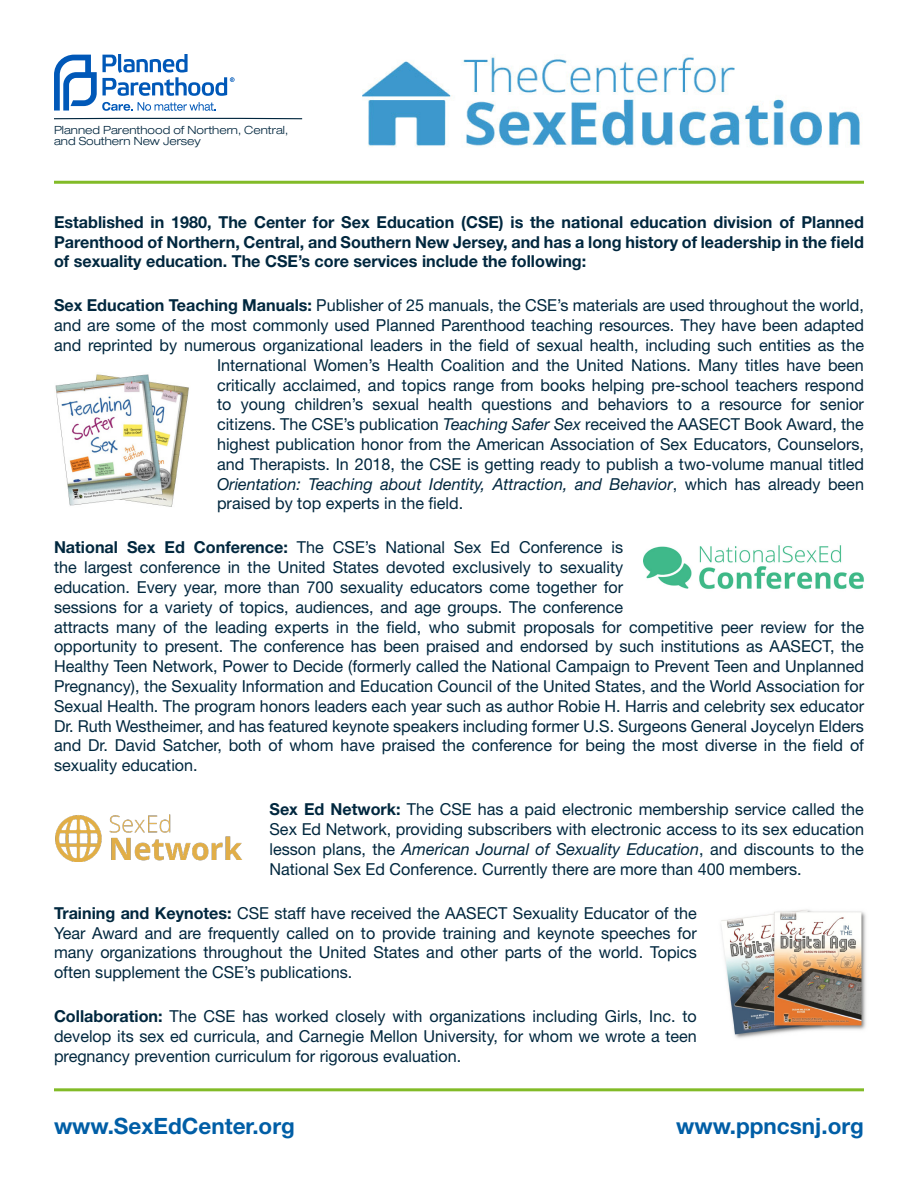
<style>
.page{position:relative;width:918px;height:1188px;background:#fff}
.page>*{position:absolute;margin:0;border:0;box-sizing:border-box;transform-origin:0 0}
.t1{font:700 22.5px "Helvetica Neue LT Std";color:#005ea6}
.t2{font:16.5px/19.8px "Helvetica Neue LT Std";color:#00273e;text-align:justify}
.t3{font:700 16.5px/19.8px "Helvetica Neue LT Std";color:#00273e;text-align:justify}
.t4{font:italic 16.5px "Helvetica Neue LT Std";color:#00273e}
.t5{font:300 expanded 11.25px/11.2px "Helvetica Neue LT Std";color:#00263e}
.s1{font-weight:700}
.s2{font-style:italic}
.s3{font-style:normal}
</style>
<div class="page">
<hr style="left:54px;top:181px;width:810px;height:3px;background:#82bb27">
<svg style="left:54px;top:118px;width:249px;height:2px"></svg>
<svg style="left:54px;top:54px;width:181px;height:57px"></svg>
<img style="left:362px;top:54px;width:498px;height:93px">
<img style="left:55px;top:374px;width:134px;height:133px">
<img style="left:721px;top:909px;width:145px;height:130px">
<hr style="left:54px;top:1088px;width:810px;height:3px;background:#82bb27">
<img style="left:643px;top:545px;width:221px;height:44px">
<img style="left:55px;top:814px;width:187px;height:47px">
<p class="t5" style="left:54px;top:124px;width:236px">Planned Parenthood of Northern, Central, and Southern New Jersey</p>
<p class="t3" style="left:54px;top:212px;width:812px">Established in 1980, The Center for Sex Education (CSE) is the national education division of Planned Parenthood of Northern, Central, and Southern New Jersey, and has a long history of leadership in the field of sexuality education. The CSE’s core services include the following:</p>
<p class="t2" style="left:54px;top:295px;width:812px"><span class="s1">Sex Education Teaching Manuals:</span> Publisher of 25 manuals, the CSE’s materials are used throughout the world,</p>
<p class="t2" style="left:54px;top:315px;width:812px">and are some of the most commonly used Planned Parenthood teaching resources. They have been adapted</p>
<p class="t2" style="left:54px;top:335px;width:812px">and reprinted by numerous organizational leaders in the field of sexual health, including such entities as the</p>
<p class="t2" style="left:217px;top:355px;width:648px">International Women’s Health Coalition and the United Nations. Many titles have been</p>
<p class="t2" style="left:217px;top:375px;width:648px">critically acclaimed, and topics range from books helping pre-school teachers respond</p>
<p class="t2" style="left:217px;top:394px;width:648px">to young children’s sexual health questions and behaviors to a resource for senior</p>
<p class="t2" style="left:217px;top:414px;width:648px">citizens. The CSE’s publication <span class="s2">Teaching Safer Sex</span> received the AASECT Book Award, the</p>
<p class="t2" style="left:217px;top:434px;width:649px">highest publication honor from the American Association of Sex Educators, Counselors,</p>
<p class="t2" style="left:217px;top:454px;width:649px">and Therapists. In 2018, the CSE is getting ready to publish a two-volume manual titled</p>
<p class="t4" style="left:217px;top:474px;width:648px">Orientation: Teaching about Identity, Attraction, and Behavior<span class="s3">, which has already been</span></p>
<p class="t2" style="left:217px;top:493px;width:248px">praised by top experts in the field.</p>
<p class="t2" style="left:54px;top:537px;width:812px;text-align:left"><span class="s1">National Sex Ed Conference:</span> The CSE’s National Sex Ed Conference is<br>the largest conference in the United States devoted exclusively to sexuality<br>education. Every year, more than 700 sexuality educators come together for<br>sessions for a variety of topics, audiences, and age groups. The conference<br>attracts many of the leading experts in the field, who submit proposals for competitive peer review for the opportunity to present. The conference has been praised and endorsed by such institutions as AASECT, the Healthy Teen Network, Power to Decide (formerly called the National Campaign to Prevent Teen and Unplanned Pregnancy), the Sexuality Information and Education Council of the United States, and the World Association for Sexual Health. The program honors leaders each year such as author Robie H. Harris and celebrity sex educator Dr. Ruth Westheimer, and has featured keynote speakers including former U.S. Surgeons General Joycelyn Elders and Dr. David Satcher, both of whom have praised the conference for being the most diverse in the field of sexuality education.</p>
<p class="t2" style="left:270px;top:799px;width:596px"><span class="s1">Sex Ed Network:</span> The CSE has a paid electronic membership service called the Sex Ed Network, providing subscribers with electronic access to its sex education lesson plans, the <span class="s2">American Journal of Sexuality Education</span>, and discounts to the National Sex Ed Conference. Currently there are more than 400 members.</p>
<p class="t2" style="left:54px;top:903px;width:644px"><span class="s1">Training and Keynotes:</span> CSE staff have received the AASECT Sexuality Educator of the Year Award and are frequently called on to provide training and keynote speeches for many organizations throughout the United States and other parts of the world. Topics often supplement the CSE’s publications.</p>
<p class="t2" style="left:54px;top:1006px;width:644px"><span class="s1">Collaboration:</span> The CSE has worked closely with organizations including Girls, Inc. to develop its sex ed curricula, and Carnegie Mellon University, for whom we wrote a teen pregnancy prevention curriculum for rigorous evaluation.</p>
<p class="t1" style="left:54px;top:1112px;width:242px">www.SexEdCenter.org</p>
<p class="t1" style="left:676px;top:1112px;width:189px">www.ppncsnj.org</p>
</div>
